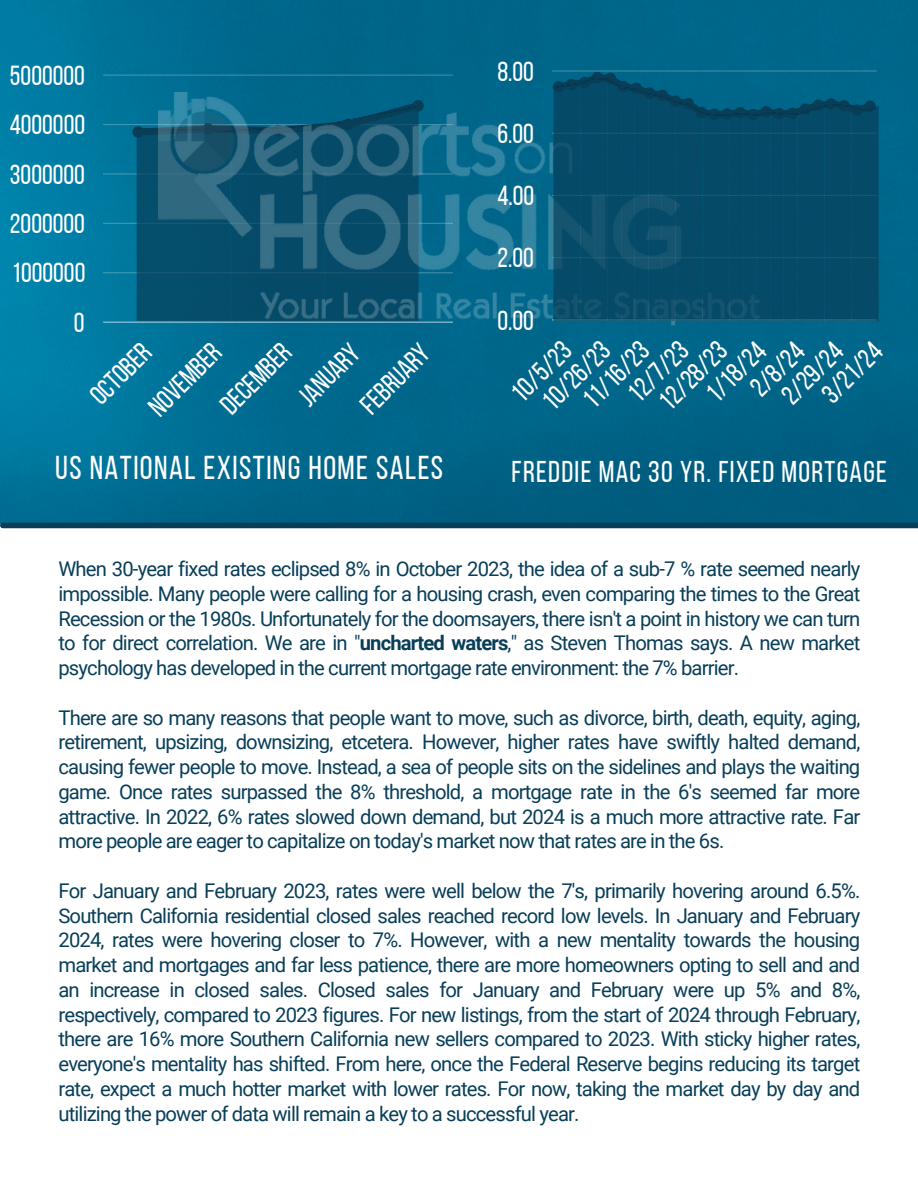
<style>
.page{position:relative;width:918px;height:1188px;background:#fff}
.page>*{position:absolute;margin:0;border:0;box-sizing:border-box;transform-origin:0 0}
.t1{font:33px "Bebas Neue";letter-spacing:.045em;color:#fff}
.t2{font:30px "Bebas Neue";letter-spacing:.045em;color:#fff}
.t3{font:27.6px "Bebas Neue";color:#fff}
.t4{font:20.25px/24.8px "Roboto";letter-spacing:-.04em;color:#083e58;text-align:justify}
.s1{font-weight:700}
</style>
<div class="page">
<img style="left:0;top:0;width:918px;height:523px">
<hr style="left:103px;top:322px;width:350px;height:1px;background:#fff">
<hr style="left:103px;top:272px;width:350px;height:1px;background:#fff">
<hr style="left:103px;top:223px;width:350px;height:1px;background:#fff">
<hr style="left:103px;top:173px;width:350px;height:2px;background:#fff">
<hr style="left:103px;top:124px;width:350px;height:1px;background:#fff">
<hr style="left:103px;top:75px;width:350px;height:1px;background:#fff">
<svg style="left:131px;top:97px;width:27px;height:224px;background:#045a7a"></svg>
<img style="left:158px;top:93px;width:602px;height:232px">
<div style="left:3px;top:523px;width:915px;height:5px;background:#083e58"></div>
<svg style="left:551px;top:69px;width:328px;height:252px;background:#064e6c"></svg>
<h3 class="t3" style="left:10px;top:64px;width:76px">5000000</h3>
<h3 class="t3" style="left:10px;top:114px;width:77px">4000000</h3>
<h3 class="t3" style="left:10px;top:163px;width:76px">3000000</h3>
<h3 class="t3" style="left:10px;top:212px;width:76px">2000000</h3>
<h3 class="t3" style="left:12px;top:262px;width:75px">1000000</h3>
<h3 class="t3" style="left:74px;top:311px;width:12px">0</h3>
<h3 class="t3" style="left:217px;top:402px;width:89px;rotate:-45deg">December</h3>
<h3 class="t3" style="left:295px;top:393px;width:75px;rotate:-45deg">January</h3>
<h3 class="t3" style="left:146px;top:403px;width:91px;rotate:-45deg">November</h3>
<h3 class="t3" style="left:87px;top:392px;width:75px;rotate:-45deg">October</h3>
<h3 class="t3" style="left:357px;top:401px;width:86px;rotate:-45deg">February</h3>
<p class="t1" style="left:55px;top:454px;width:389px">US NATIONAL EXISTING HOME SALES</p>
<h3 class="t3" style="left:498px;top:60px;width:38px">8.00</h3>
<h3 class="t3" style="left:498px;top:122px;width:38px">6.00</h3>
<h3 class="t3" style="left:497px;top:184px;width:38px">4.00</h3>
<h3 class="t3" style="left:498px;top:247px;width:38px">2.00</h3>
<h3 class="t3" style="left:498px;top:309px;width:38px">0.00</h3>
<h3 class="t3" style="left:508px;top:389px;width:74px;rotate:-45deg">10/5/23</h3>
<h3 class="t3" style="left:625px;top:389px;width:74px;rotate:-45deg">12/7/23</h3>
<h3 class="t3" style="left:703px;top:389px;width:73px;rotate:-45deg">1/18/24</h3>
<h3 class="t3" style="left:656px;top:397px;width:85px;rotate:-45deg">12/28/23</h3>
<h3 class="t3" style="left:539px;top:397px;width:85px;rotate:-45deg">10/26/23</h3>
<h3 class="t3" style="left:580px;top:395px;width:82px;rotate:-45deg">11/16/23</h3>
<h3 class="t3" style="left:818px;top:390px;width:75px;rotate:-45deg">3/21/24</h3>
<h3 class="t3" style="left:747px;top:384px;width:65px;rotate:-45deg">2/8/24</h3>
<h3 class="t3" style="left:778px;top:392px;width:76px;rotate:-45deg">2/29/24</h3>
<p class="t2" style="left:512px;top:459px;width:377px">FREDDIE MAC 30 YR. FIXED MORTGAGE</p>
<p class="t4" style="left:58px;top:557px;width:803px">When 30-year fixed rates eclipsed 8% in October 2023, the idea of a sub-7 % rate seemed nearly impossible. Many people were calling for a housing crash, even comparing the times to the Great Recession or the 1980s. Unfortunately for the doomsayers, there isn't a point in history we can turn to for direct correlation. We are in "<span class="s1">uncharted waters</span>," as Steven Thomas says. A new market psychology has developed in the current mortgage rate environment: the 7% barrier.</p>
<h1 class="t4" style="left:58px;top:705px;width:803px">There are so many reasons that people want to move, such as divorce, birth, death, equity, aging, retirement, upsizing, downsizing, etcetera. However, higher rates have swiftly halted demand, causing fewer people to move. Instead, a sea of people sits on the sidelines and plays the waiting game. Once rates surpassed the 8% threshold, a mortgage rate in the 6's seemed far more attractive. In 2022, 6% rates slowed down demand, but 2024 is a much more attractive rate. Far more people are eager to capitalize on today's market now that rates are in the 6s.</h1>
<h1 class="t4" style="left:58px;top:879px;width:803px">For January and February 2023, rates were well below the 7's, primarily hovering around 6.5%.<br>Southern California residential closed sales reached record low levels. In January and February 2024, rates were hovering closer to 7%. However, with a new mentality towards the housing market and mortgages and far less patience, there are more homeowners opting to sell and and an increase in closed sales. Closed sales for January and February were up 5% and 8%, respectively, compared to 2023 figures. For new listings, from the start of 2024 through February, there are 16% more Southern California new sellers compared to 2023. With sticky higher rates, everyone's mentality has shifted. From here, once the Federal Reserve begins reducing its target rate, expect a much hotter market with lower rates. For now, taking the market day by day and utilizing the power of data will remain a key to a successful year.</h1>
</div>
